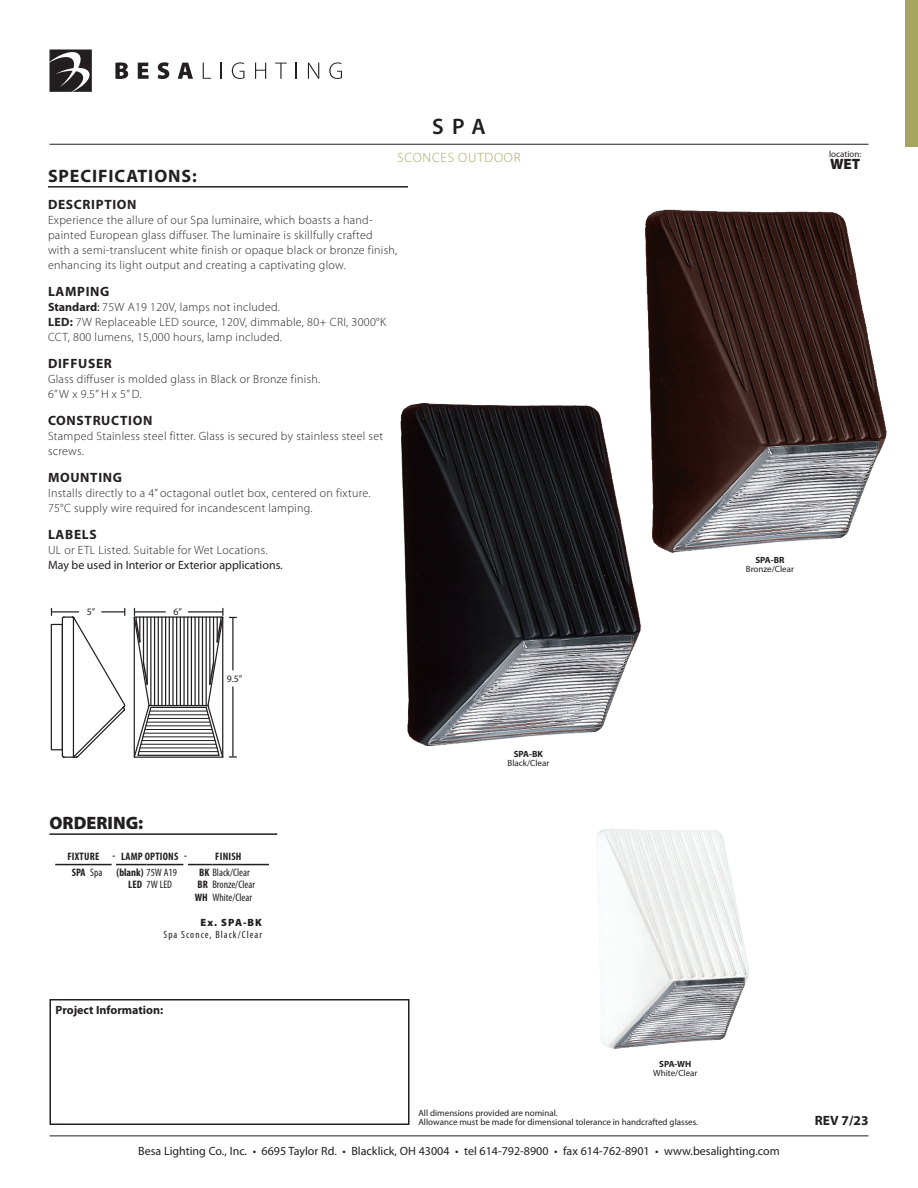
<style>
.page{position:relative;width:918px;height:1188px;background:#fff}
.page>*{position:absolute;margin:0;border:0;box-sizing:border-box;transform-origin:0 0}
.t1{font:600 22.5px "Myriad Pro";color:#231f20}
.t2{font:700 18px "Myriad Pro";letter-spacing:.05em;color:#231f20}
.t3{font:900 18px "Myriad Pro";color:#231f20}
.t4{font:900 15px "Myriad Pro";color:#231f20}
.t5{font:700 13.5px "Myriad Pro";letter-spacing:.05em;color:#231f20}
.t6{font:300 13.5px "Myriad Pro";letter-spacing:.06em;color:#a5a55f}
.t7{font:300 12px/15px "Myriad Pro";letter-spacing:.025em;color:#231f20}
.t8{font:12px "Myriad Pro";color:#231f20}
.t9{font:700 12px "Myriad Pro";color:#231f20}
.t10{font:condensed 10.8px/12.9px "Myriad Pro";color:#231f20}
.t11{font:700 condensed 10.8px "Myriad Pro";letter-spacing:.02em;color:#231f20}
.t12{font:condensed 10.5px "Myriad Pro";letter-spacing:.1em;color:#231f20}
.t13{font:900 10.5px "Myriad Pro";letter-spacing:.1em;color:#231f20}
.t14{font:9.75px "Myriad Pro";color:#231f20}
.t15{font:9px/9px "Myriad Pro";color:#231f20}
.t16{font:700 9px "Myriad Pro";color:#231f20}
.s1{font-weight:700}
.s2{font-weight:400}
</style>
<div class="page">
<hr style="left:50px;top:1136px;width:818px;height:1px;background:#231f20">
<svg style="left:115px;top:62px;width:13px;height:17px"></svg>
<svg style="left:138px;top:63px;width:11px;height:16px"></svg>
<svg style="left:158px;top:62px;width:11px;height:17px"></svg>
<svg style="left:178px;top:63px;width:15px;height:16px"></svg>
<svg style="left:203px;top:63px;width:8px;height:16px"></svg>
<svg style="left:221px;top:63px;width:1px;height:16px"></svg>
<svg style="left:232px;top:62px;width:12px;height:17px"></svg>
<svg style="left:255px;top:63px;width:11px;height:16px"></svg>
<svg style="left:275px;top:63px;width:12px;height:16px"></svg>
<svg style="left:296px;top:63px;width:1px;height:16px"></svg>
<svg style="left:308px;top:63px;width:11px;height:16px"></svg>
<svg style="left:329px;top:62px;width:13px;height:17px"></svg>
<svg style="left:50px;top:50px;width:42px;height:42px"></svg>
<hr style="left:50px;top:144px;width:818px;height:1px;background:#231f20">
<div style="left:905px;top:1px;width:13px;height:146px;background:#a5a55f"></div>
<div style="left:50px;top:999px;width:360px;height:126px;border:2px solid #231f20"></div>
<hr style="left:50px;top:833px;width:227px;height:2px;background:#231f20">
<hr style="left:116px;top:864px;width:31px;height:1px;background:#231f20">
<hr style="left:147px;top:864px;width:36px;height:1px;background:#231f20">
<svg style="left:188px;top:864px;width:24px;height:1px"></svg>
<hr style="left:212px;top:864px;width:57px;height:1px;background:#231f20">
<hr style="left:55px;top:864px;width:35px;height:1px;background:#231f20">
<svg style="left:90px;top:864px;width:22px;height:1px"></svg>
<hr style="left:48px;top:186px;width:360px;height:2px;background:#231f20">
<svg style="left:50px;top:608px;width:186px;height:150px"></svg>
<img style="left:645px;top:209px;width:242px;height:344px">
<img style="left:400px;top:377px;width:258px;height:370px">
<img style="left:596px;top:829px;width:153px;height:220px">
<h1 class="t1" style="left:432px;top:113px;width:55px">SPA</h1>
<p class="t6" style="left:397px;top:149px;width:125px">sconces outdoor</p>
<p class="t15" style="left:829px;top:149px;width:34px">location:</p>
<p class="t4" style="left:830px;top:154px;width:32px">WET</p>
<h2 class="t2" style="left:48px;top:164px;width:150px">SPECIFICATIONS:</h2>
<p class="t5" style="left:48px;top:195px;width:90px">DESCRIPTION</p>
<p class="t7" style="left:48px;top:212px;width:351px">Experience the allure of our Spa luminaire, which boasts a hand&shy;painted European glass diffuser. The luminaire is skillfully crafted with a semi-translucent white finish or opaque black or bronze finish, enhancing its light output and creating a captivating glow.</p>
<p class="t5" style="left:48px;top:282px;width:63px">LAMPING</p>
<p class="t7" style="left:48px;top:299px;width:340px"><span class="s1">Standard</span><span class="s2">:</span> 75W A19 120V, lamps not included.<br><span class="s1">LED:</span> 7W Replaceable LED source, 120V, dimmable, 80+ CRI, 3000°K<br>CCT, 800 lumens, 15,000 hours, lamp included.</p>
<p class="t5" style="left:48px;top:354px;width:65px">DIFFUSER</p>
<p class="t7" style="left:48px;top:371px;width:274px">Glass diffuser is molded glass in Black or Bronze finish.<br>6” W x 9.5” H x 5” D.</p>
<p class="t5" style="left:48px;top:411px;width:106px">CONSTRUCTION</p>
<p class="t7" style="left:48px;top:428px;width:337px">Stamped Stainless steel fitter. Glass is secured by stainless steel set screws.</p>
<p class="t5" style="left:48px;top:468px;width:76px">MOUNTING</p>
<p class="t7" style="left:48px;top:485px;width:324px">Installs directly to a 4” octagonal outlet box, centered on fixture.<br>75°C supply wire required for incandescent lamping.</p>
<p class="t5" style="left:48px;top:525px;width:50px">LABELS</p>
<p class="t7" style="left:48px;top:542px;width:221px">UL or ETL Listed. Suitable for Wet Locations.</p>
<p class="t8" style="left:48px;top:557px;width:236px">May be used in Interior or Exterior applications.</p>
<p class="t16" style="left:755px;top:554px;width:31px">SPA-BR</p>
<p class="t15" style="left:746px;top:564px;width:50px">Bronze/Clear</p>
<p class="t14" style="left:87px;top:605px;width:10px">5”</p>
<p class="t14" style="left:173px;top:605px;width:10px">6”</p>
<p class="t14" style="left:227px;top:673px;width:17px">9.5”</p>
<h2 class="t3" style="left:50px;top:811px;width:95px">ORDERING:</h2>
<p class="t11" style="left:67px;top:850px;width:121px">FIXTURE - LAMP OPTIONS -</p>
<p class="t11" style="left:215px;top:850px;width:28px">FINISH</p>
<p class="t11" style="left:72px;top:865px;width:6px">SPA</p>
<p class="t10" style="left:90px;top:866px;width:14px">Spa</p>
<p class="t11" style="left:117px;top:865px;width:62px">(BLANK) <span class="s2">75W A19</span></p>
<p class="t10" style="left:199px;top:866px;width:52px"><span class="s1">BK</span> Black/Clear</p>
<p class="t10" style="left:128px;top:878px;width:45px"><span class="s1">LED</span> 7W LED</p>
<p class="t10" style="left:195px;top:878px;width:62px"><span class="s1">BR</span> Bronze/Clear<br><span class="s1">WH</span> White/Clear</p>
<p class="t13" style="left:201px;top:916px;width:63px">Ex. SPA-BK</p>
<p class="t12" style="left:164px;top:928px;width:100px">Spa Sconce, Black/Clear</p>
<p class="t9" style="left:56px;top:1002px;width:109px">Project Information:</p>
<p class="t16" style="left:514px;top:748px;width:31px">SPA-BK</p>
<p class="t15" style="left:507px;top:758px;width:43px">Black/Clear</p>
<p class="t16" style="left:659px;top:1058px;width:34px">SPA-WH</p>
<p class="t15" style="left:653px;top:1069px;width:46px">White/Clear</p>
<p class="t15" style="left:418px;top:1108px;width:281px">All dimensions provided are nominal.<br>Allowance must be made for dimensional tolerance in handcrafted glasses.</p>
<p class="t8" style="left:138px;top:1144px;width:643px">Besa Lighting Co., Inc. • 6695 Taylor Rd. • Blacklick, OH 43004 • tel 614-792-8900 • fax 614-762-8901 • www.besalighting.com</p>
<p class="t5" style="left:815px;top:1112px;width:55px">REV 7/23</p>
</div>
